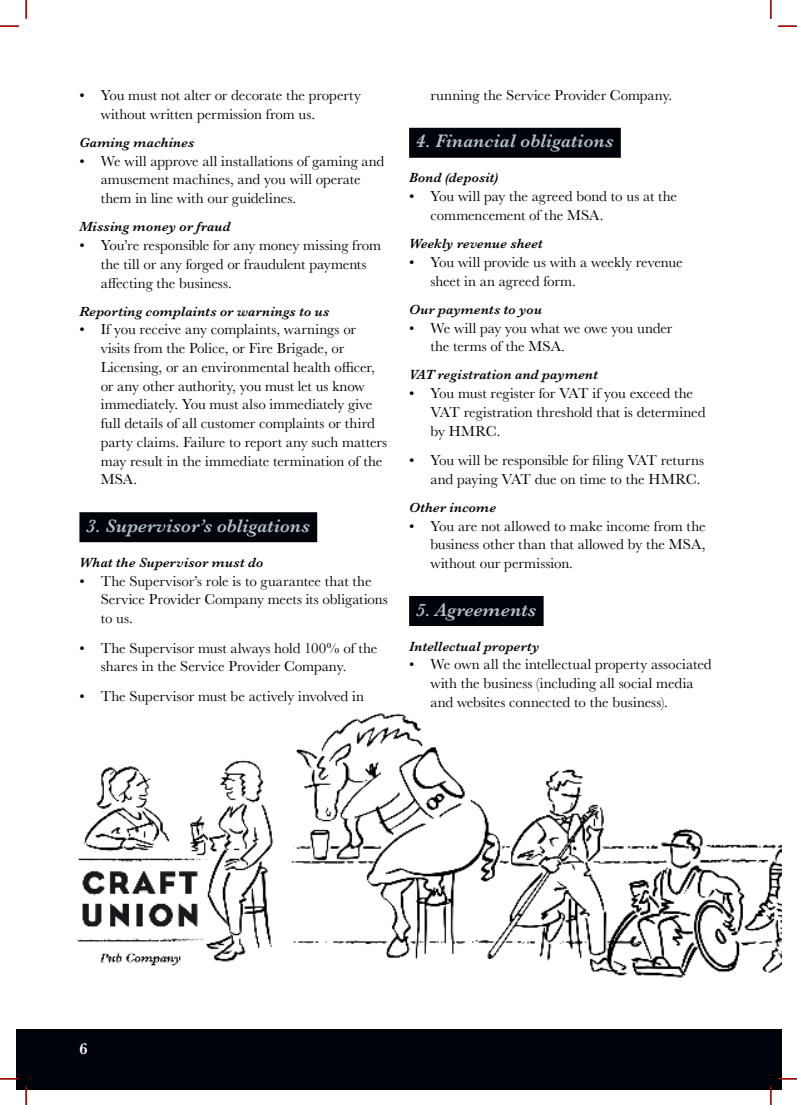
<style>
.page{position:relative;width:797px;height:1105px;background:#fff}
.page>*{position:absolute;margin:0;border:0;box-sizing:border-box;transform-origin:0 0}
.t1{font:italic 600 18.75px "Baskerville";letter-spacing:.01em;color:#b4c1c9}
.t2{font:600 16.25px "Baskerville";color:#fff}
.t3{font:15px/18.8px "Baskerville";color:#000309}
.t4{font:italic 600 13.75px "Baskerville";letter-spacing:.015em;color:#000309}
</style>
<div class="page">
<div style="left:16px;top:1029px;width:765px;height:60px;background:#000309"></div>
<img style="left:76px;top:713px;width:705px;height:265px">
<div style="left:79px;top:512px;width:238px;height:30px;background:#000309"></div>
<div style="left:409px;top:128px;width:212px;height:30px;background:#000309"></div>
<div style="left:409px;top:596px;width:134px;height:30px;background:#000309"></div>
<svg style="left:0;top:25px;width:19px;height:2px"></svg>
<svg style="left:778px;top:25px;width:19px;height:2px"></svg>
<svg style="left:0;top:1078px;width:19px;height:1px"></svg>
<svg style="left:778px;top:1078px;width:19px;height:1px"></svg>
<svg style="left:25px;top:0;width:2px;height:19px"></svg>
<svg style="left:25px;top:1086px;width:2px;height:19px"></svg>
<svg style="left:770px;top:0;width:1px;height:19px"></svg>
<svg style="left:770px;top:1086px;width:1px;height:19px"></svg>
<p class="t3" style="left:101px;top:87px;width:262px;text-indent:-21px">• You must not alter or decorate the property without written permission from us.</p>
<p class="t4" style="left:79px;top:137px;width:116px">Gaming machines</p>
<p class="t3" style="left:101px;top:153px;width:285px;text-indent:-21px">• We will approve all installations of gaming and amusement machines, and you will operate them in line with our guidelines.</p>
<p class="t4" style="left:79px;top:221px;width:153px">Missing money or fraud</p>
<p class="t3" style="left:101px;top:237px;width:282px;text-indent:-21px">• You’re responsible for any money missing from the till or any forged or fraudulent payments affecting the business.</p>
<p class="t4" style="left:79px;top:305px;width:251px">Reporting complaints or warnings to us</p>
<p class="t3" style="left:101px;top:322px;width:288px;text-indent:-21px">• If you receive any complaints, warnings or visits from the Police, or Fire Brigade, or Licensing, or an environmental health officer, or any other authority, you must let us know immediately. You must also immediately give full details of all customer complaints or third party claims. Failure to report any such matters may result in the immediate termination of the MSA.</p>
<p class="t1" style="left:86px;top:518px;width:225px">3 . Supervisor’s obligations</p>
<p class="t4" style="left:79px;top:557px;width:185px">What the Supervisor must do</p>
<p class="t3" style="left:101px;top:573px;width:289px;text-indent:-21px">• The Supervisor’s role is to guarantee that the<br>Service Provider Company meets its obligations to us.</p>
<p class="t3" style="left:101px;top:640px;width:278px;text-indent:-21px">• The Supervisor must always hold 100% of the shares in the Service Provider Company.</p>
<p class="t3" style="left:79px;top:688px;width:286px">• The Supervisor must be actively involved in</p>
<p class="t3" style="left:430px;top:87px;width:243px">running the Service Provider Company.</p>
<p class="t1" style="left:416px;top:133px;width:199px">4 . Financial obligations</p>
<p class="t4" style="left:409px;top:172px;width:90px">Bond (deposit)</p>
<p class="t3" style="left:430px;top:188px;width:248px;text-indent:-21px">• You will pay the agreed bond to us at the commencement of the MSA.</p>
<p class="t4" style="left:409px;top:238px;width:135px">Weekly revenue sheet</p>
<p class="t3" style="left:430px;top:254px;width:254px;text-indent:-21px">• You will provide us with a weekly revenue sheet in an agreed form.</p>
<p class="t4" style="left:409px;top:303px;width:134px">Our payments to you</p>
<p class="t3" style="left:430px;top:320px;width:243px;text-indent:-21px">• We will pay you what we owe you under the terms of the MSA.</p>
<p class="t4" style="left:409px;top:369px;width:190px">VAT registration and payment</p>
<p class="t3" style="left:430px;top:385px;width:277px;text-indent:-21px">• You must register for VAT if you exceed the<br>VAT registration threshold that is determined by HMRC.</p>
<p class="t3" style="left:409px;top:452px;width:296px;text-align:right">• You will be responsible for filing VAT returns and paying VAT due on time to the HMRC.</p>
<p class="t4" style="left:409px;top:502px;width:88px">Other income</p>
<p class="t3" style="left:430px;top:518px;width:277px;text-align:justify;text-indent:-21px">• You are not allowed to make income from the business other than that allowed by the MSA, without our permission.</p>
<p class="t1" style="left:416px;top:601px;width:122px">5 . Agreements</p>
<p class="t4" style="left:409px;top:640px;width:132px">Intellectual property</p>
<p class="t3" style="left:430px;top:657px;width:283px;text-indent:-21px">• We own all the intellectual property associated with the business (including all social media and websites connected to the business).</p>
<p class="t2" style="left:79px;top:1042px;width:10px">6</p>
</div>
